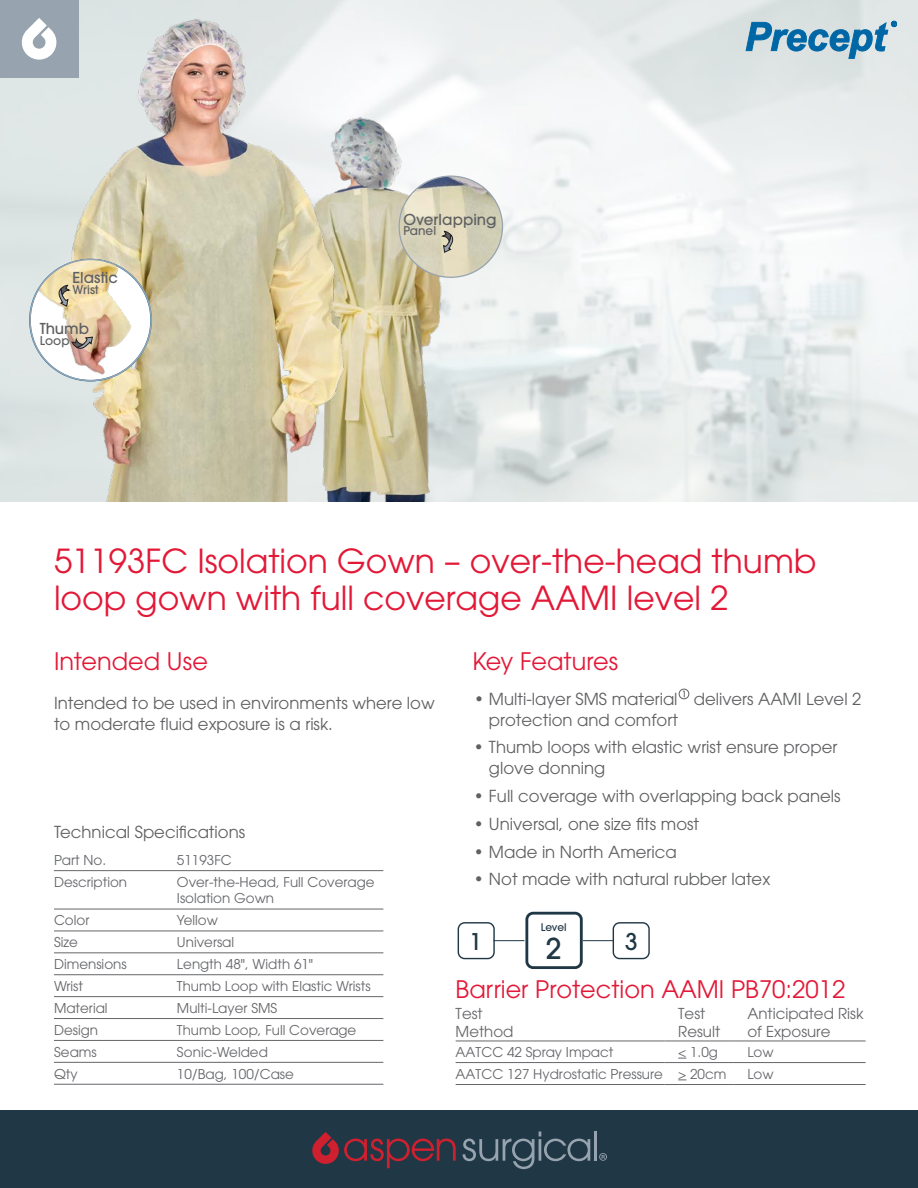
<style>
.page{position:relative;width:918px;height:1188px;background:#fff}
.page>*{position:absolute;margin:0;border:0;box-sizing:border-box;transform-origin:0 0}
.t1{font:33px/37.5px "ITC Avant Garde Pro";color:#e31837}
.t2{font:500 28.65px "ITC Avant Garde Pro";color:#203746}
.t3{font:24px "ITC Avant Garde Pro";color:#e31837}
.t4{font:500 22.95px "ITC Avant Garde Pro";color:#203746}
.t5{font:16.5px/21px "ITC Avant Garde Pro";color:#5f6062}
.t6{font:15px/18px "ITC Avant Garde Pro";color:#65666a}
.t7{font:500 15px "ITC Avant Garde Pro";color:#5f6062}
.t8{font:13.5px/16.5px "ITC Avant Garde Pro";color:#65666a}
.t9{font:500 12px "ITC Avant Garde Pro";color:#5f6062}
.t10{font:500 10.5px "ITC Avant Garde Pro";letter-spacing:-.01em;color:#203746}
</style>
<div class="page">
<img style="left:352px;top:113px;width:99px;height:388px">
<img style="left:62px;top:7px;width:290px;height:494px">
<div style="left:0;top:0;width:78px;height:78px;background:#97a3ae"></div>
<svg style="left:21px;top:18px;width:36px;height:42px"></svg>
<div style="left:679px;top:689px;width:10px;height:10px;border:1px solid #5f6062;border-radius:50%"></div>
<svg style="left:683px;top:691px;width:2px;height:6px"></svg>
<div style="left:0;top:1110px;width:918px;height:78px;background:#203746"></div>
<svg style="left:312px;top:1132px;width:144px;height:36px"></svg>
<svg style="left:463px;top:1132px;width:127px;height:37px"></svg>
<hr style="left:594px;top:1132px;width:2px;height:29px;background:#97a3ae">
<svg style="left:599px;top:1153px;width:8px;height:8px"></svg>
<hr style="left:54px;top:870px;width:329px;height:1px;background:#65666a">
<hr style="left:54px;top:909px;width:329px;height:1px;background:#65666a">
<hr style="left:54px;top:931px;width:329px;height:1px;background:#65666a">
<hr style="left:54px;top:953px;width:329px;height:1px;background:#65666a">
<hr style="left:54px;top:974px;width:329px;height:1px;background:#65666a">
<hr style="left:54px;top:996px;width:329px;height:1px;background:#65666a">
<hr style="left:54px;top:1018px;width:329px;height:1px;background:#65666a">
<hr style="left:54px;top:1040px;width:329px;height:1px;background:#65666a">
<hr style="left:54px;top:1062px;width:329px;height:1px;background:#65666a">
<hr style="left:54px;top:1084px;width:329px;height:1px;background:#65666a">
<svg style="left:746px;top:21px;width:151px;height:38px;background:#8cb5cc"></svg>
<img style="left:399px;top:176px;width:103px;height:101px">
<img style="left:34px;top:252px;width:127px;height:134px">
<div style="left:29px;top:259px;width:123px;height:122px;border:2px solid #97a3ae;border-radius:50%"></div>
<svg style="left:72px;top:337px;width:21px;height:14px"></svg>
<svg style="left:441px;top:231px;width:15px;height:22px"></svg>
<svg style="left:56px;top:285px;width:15px;height:22px"></svg>
<hr style="left:494px;top:940px;width:30px;height:1px;background:#203746">
<hr style="left:583px;top:940px;width:31px;height:1px;background:#203746">
<div style="left:525px;top:912px;width:58px;height:57px;border:3px solid #203746;border-radius:6px"></div>
<div style="left:458px;top:922px;width:37px;height:37px;border:1px solid #203746;border-radius:6px"></div>
<div style="left:613px;top:922px;width:37px;height:37px;border:1px solid #203746;border-radius:6px"></div>
<hr style="left:456px;top:1041px;width:209px;height:1px;background:#65666a">
<hr style="left:665px;top:1041px;width:69px;height:1px;background:#65666a">
<hr style="left:734px;top:1041px;width:132px;height:1px;background:#65666a">
<hr style="left:456px;top:1062px;width:209px;height:1px;background:#65666a">
<hr style="left:665px;top:1062px;width:69px;height:1px;background:#65666a">
<hr style="left:734px;top:1062px;width:132px;height:1px;background:#65666a">
<hr style="left:456px;top:1084px;width:209px;height:1px;background:#65666a">
<hr style="left:665px;top:1084px;width:69px;height:1px;background:#65666a">
<hr style="left:734px;top:1084px;width:132px;height:1px;background:#65666a">
<p class="t7" style="left:72px;top:268px;width:47px">Elastic</p>
<p class="t9" style="left:72px;top:282px;width:28px">Wrist</p>
<p class="t7" style="left:40px;top:319px;width:51px">Thumb</p>
<p class="t9" style="left:40px;top:333px;width:31px">Loop</p>
<p class="t7" style="left:403px;top:210px;width:95px">Overlapping</p>
<p class="t9" style="left:403px;top:223px;width:34px">Panel</p>
<h1 class="t1" style="left:54px;top:541px;width:764px">51193FC Isolation Gown – over-the-head thumb loop gown with full coverage AAMI level 2</h1>
<h3 class="t3" style="left:54px;top:647px;width:155px">Intended Use</h3>
<p class="t5" style="left:54px;top:692px;width:382px">Intended to be used in environments where low to moderate fluid exposure is a risk.</p>
<p class="t5" style="left:54px;top:821px;width:193px">Technical Specifications</p>
<p class="t8" style="left:54px;top:852px;width:54px">Part No.</p>
<p class="t8" style="left:177px;top:852px;width:56px">51193FC</p>
<p class="t8" style="left:54px;top:874px;width:75px">Description</p>
<p class="t8" style="left:177px;top:874px;width:199px">Over-the-Head, Full Coverage<br>Isolation Gown</p>
<p class="t8" style="left:54px;top:912px;width:37px">Color</p>
<p class="t8" style="left:177px;top:912px;width:42px">Yellow</p>
<p class="t8" style="left:54px;top:934px;width:25px">Size</p>
<p class="t8" style="left:177px;top:934px;width:59px">Universal</p>
<p class="t8" style="left:54px;top:956px;width:74px">Dimensions</p>
<p class="t8" style="left:177px;top:956px;width:138px">Length 48", Width 61"</p>
<p class="t8" style="left:54px;top:978px;width:31px">Wrist</p>
<p class="t8" style="left:177px;top:978px;width:195px">Thumb Loop with Elastic Wrists</p>
<p class="t8" style="left:54px;top:1000px;width:55px">Material</p>
<p class="t8" style="left:177px;top:1000px;width:102px">Multi-Layer SMS</p>
<p class="t8" style="left:54px;top:1021px;width:46px">Design</p>
<p class="t8" style="left:177px;top:1021px;width:181px">Thumb Loop, Full Coverage</p>
<p class="t8" style="left:54px;top:1043px;width:44px">Seams</p>
<p class="t8" style="left:177px;top:1043px;width:93px">Sonic-Welded</p>
<p class="t8" style="left:54px;top:1065px;width:25px">Qty</p>
<p class="t8" style="left:177px;top:1065px;width:118px">10/Bag, 100/Case</p>
<h3 class="t3" style="left:472px;top:647px;width:147px">Key Features</h3>
<p class="t5" style="left:489px;top:688px;width:374px;text-indent:-15px">• Multi-layer SMS material delivers AAMI Level 2 protection and comfort</p>
<p class="t5" style="left:489px;top:737px;width:350px;text-indent:-15px">• Thumb loops with elastic wrist ensure proper glove donning</p>
<p class="t5" style="left:474px;top:785px;width:368px">• Full coverage with overlapping back panels</p>
<p class="t5" style="left:474px;top:813px;width:227px">• Universal, one size fits most</p>
<p class="t5" style="left:474px;top:841px;width:204px">• Made in North America</p>
<p class="t5" style="left:474px;top:869px;width:298px">• Not made with natural rubber latex</p>
<p class="t10" style="left:541px;top:920px;width:27px">Level</p>
<h3 class="t4" style="left:469px;top:927px;width:14px">1</h3>
<h3 class="t4" style="left:625px;top:927px;width:14px">3</h3>
<h2 class="t2" style="left:546px;top:930px;width:17px">2</h2>
<h3 class="t3" style="left:456px;top:974px;width:391px">Barrier Protection AAMI PB70:2012</h3>
<p class="t6" style="left:456px;top:1004px;width:59px">Test<br>Method</p>
<p class="t6" style="left:678px;top:1004px;width:43px">Test<br>Result</p>
<p class="t6" style="left:747px;top:1004px;width:118px">Anticipated Risk of Exposure</p>
<p class="t8" style="left:456px;top:1043px;width:159px">AATCC 42 Spray Impact</p>
<p class="t8" style="left:678px;top:1043px;width:41px">&lt; 1.0g</p>
<p class="t8" style="left:747px;top:1043px;width:28px">Low</p>
<p class="t8" style="left:456px;top:1065px;width:272px">AATCC 127 Hydrostatic Pressure &gt; 20cm</p>
<p class="t8" style="left:747px;top:1065px;width:28px">Low</p>
</div>
